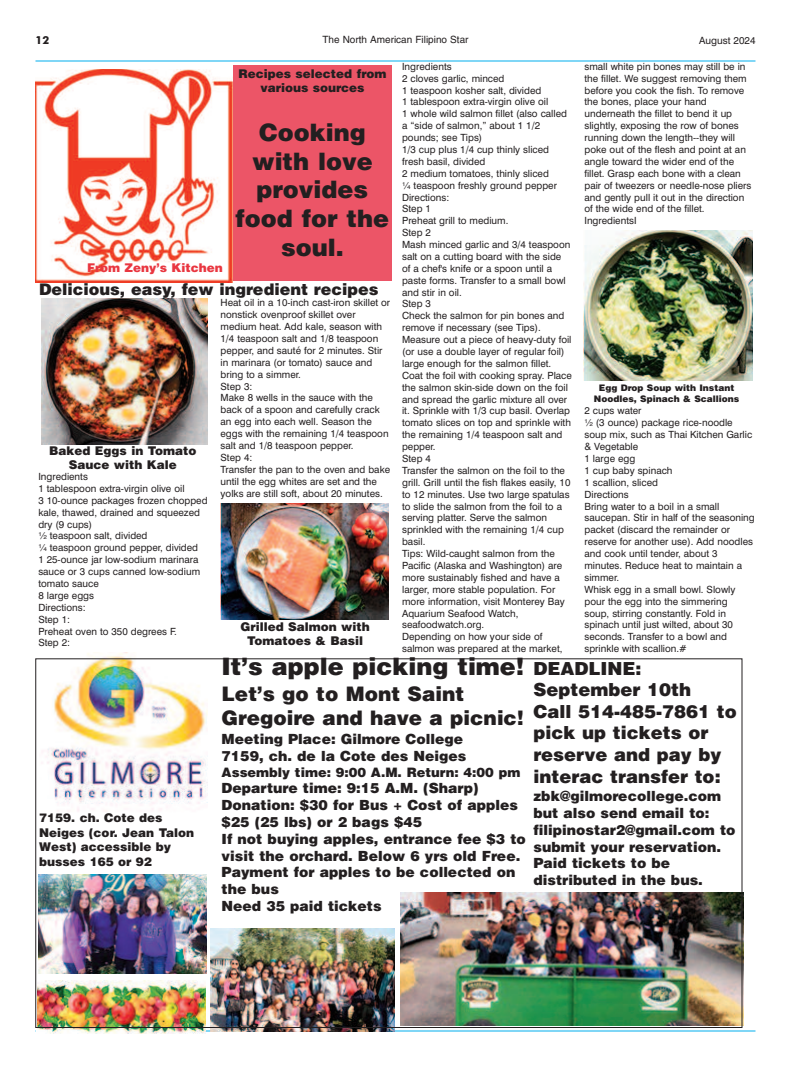
<style>
.page{position:relative;width:792px;height:1080px;background:#fff}
.page>*{position:absolute;margin:0;border:0;box-sizing:border-box;transform-origin:0 0}
.t1{font:24px/28.8px "Switzerland Black Plain";color:#231f20;text-align:center}
.t2{font:20px/24px "Switzerland Black Plain";color:#231f20}
.t3{font:18px/21.6px "Switzerland Black Plain";color:#231f20}
.t4{font:16px "Switzerland Black Plain";color:#231f20}
.t5{font:14px/16.8px "Switzerland Black Plain";color:#231f20}
.t6{font:13px "Switzerland Black Plain";color:#231f20}
.t7{font:12px/14.4px "Switzerland Black Plain";color:#231f20;text-align:center}
.t8{font:12px "Switzerland Black Plain";color:#e93640}
.t9{font:700 11px "Futura BT";color:#231f20}
.t10{font:10px "Switzerland Plain";color:#231f20}
.t11{font:10px "Swiss 721 BT";color:#231f20}
.t12{font:9.9px/11.9px "Swiss 721 BT";color:#231f20}
.t13{font:9px/10.8px "Switzerland Black Plain";color:#231f20;text-align:center}
</style>
<div class="page">
<img style="left:36px;top:69px;width:197px;height:214px">
<div style="left:233px;top:66px;width:159px;height:215px;background:#ec5567"></div>
<hr style="left:36px;top:1030px;width:720px;height:2px;background:#00aeef">
<hr style="left:36px;top:60px;width:720px;height:2px;background:#00aeef">
<img style="left:42px;top:652px;width:165px;height:160px">
<img style="left:400px;top:893px;width:343px;height:133px">
<img style="left:38px;top:874px;width:168px;height:100px">
<div style="left:36px;top:978px;width:169px;height:58px;background:#fff"></div>
<img style="left:37px;top:981px;width:168px;height:53px">
<img style="left:211px;top:929px;width:183px;height:103px">
<img style="left:41px;top:299px;width:166px;height:146px">
<img style="left:220px;top:503px;width:169px;height:117px">
<img style="left:583px;top:231px;width:170px;height:149px">
<p class="t9" style="left:36px;top:34px;width:15px">12</p>
<p class="t10" style="left:322px;top:34px;width:148px">The North American Filipino Star</p>
<p class="t11" style="left:699px;top:34px;width:58px">August 2024</p>
<p class="t7" style="left:239px;top:66px;width:149px">Recipes selected from various sources</p>
<p class="t8" style="left:87px;top:261px;width:137px">From Zeny’s Kitchen</p>
<h1 class="t1" style="left:236px;top:118px;width:155px">Cooking with love provides food for the soul.</h1>
<h3 class="t4" style="left:39px;top:280px;width:341px">Delicious, easy, few ingredient recipes</h3>
<p class="t12" style="left:221px;top:297px;width:171px">Heat oil in a 10-inch cast-iron skillet or nonstick ovenproof skillet over medium heat. Add kale, season with<br>1/4 teaspoon salt and 1/8 teaspoon pepper, and sauté for 2 minutes. Stir in marinara (or tomato) sauce and bring to a simmer.<br>Step 3:<br>Make 8 wells in the sauce with the back of a spoon and carefully crack an egg into each well. Season the eggs with the remaining 1/4 teaspoon salt and 1/8 teaspoon pepper.<br>Step 4:<br>Transfer the pan to the oven and bake until the egg whites are set and the yolks are still soft, about 20 minutes.</p>
<p class="t7" style="left:49px;top:443px;width:149px">Baked Eggs in Tomato<br>Sauce with Kale</p>
<p class="t12" style="left:38px;top:471px;width:171px">Ingredients<br>1 tablespoon extra-virgin olive oil<br>3 10-ounce packages frozen chopped kale, thawed, drained and squeezed dry (9 cups)<br>½ teaspoon salt, divided<br>¼ teaspoon ground pepper, divided<br>1 25-ounce jar low-sodium marinara sauce or 3 cups canned low-sodium tomato sauce<br>8 large eggs<br>Directions:<br>Step 1:<br>Preheat oven to 350 degrees F.<br>Step 2:</p>
<p class="t7" style="left:240px;top:619px;width:131px">Grilled Salmon with<br>Tomatoes &amp; Basil</p>
<p class="t12" style="left:402px;top:60px;width:171px">Ingredients<br>2 cloves garlic, minced<br>1 teaspoon kosher salt, divided<br>1 tablespoon extra-virgin olive oil<br>1 whole wild salmon fillet (also called a “side of salmon,” about 1 1/2 pounds; see Tips)<br>1/3 cup plus 1/4 cup thinly sliced fresh basil, divided<br>2 medium tomatoes, thinly sliced<br>¼ teaspoon freshly ground pepper<br>Directions:<br>Step 1<br>Preheat grill to medium.<br>Step 2<br>Mash minced garlic and 3/4 teaspoon salt on a cutting board with the side of a chef's knife or a spoon until a paste forms. Transfer to a small bowl and stir in oil.<br>Step 3<br>Check the salmon for pin bones and remove if necessary (see Tips).<br>Measure out a piece of heavy-duty foil (or use a double layer of regular foil) large enough for the salmon fillet.<br>Coat the foil with cooking spray. Place the salmon skin-side down on the foil and spread the garlic mixture all over it. Sprinkle with 1/3 cup basil. Overlap tomato slices on top and sprinkle with the remaining 1/4 teaspoon salt and pepper.<br>Step 4<br>Transfer the salmon on the foil to the grill. Grill until the fish flakes easily, 10 to 12 minutes. Use two large spatulas to slide the salmon from the foil to a serving platter. Serve the salmon sprinkled with the remaining 1/4 cup basil.<br>Tips: Wild-caught salmon from the<br>Pacific (Alaska and Washington) are more sustainably fished and have a larger, more stable population. For more information, visit Monterey Bay<br>Aquarium Seafood Watch, seafoodwatch.org.<br>Depending on how your side of salmon was prepared at the market,</p>
<p class="t12" style="left:584px;top:60px;width:168px">small white pin bones may still be in the fillet. We suggest removing them before you cook the fish. To remove the bones, place your hand underneath the fillet to bend it up slightly, exposing the row of bones running down the length--they will poke out of the flesh and point at an angle toward the wider end of the fillet. Grasp each bone with a clean pair of tweezers or needle-nose pliers and gently pull it out in the direction of the wide end of the fillet.<br>IngredientsI</p>
<p class="t13" style="left:594px;top:383px;width:147px">Egg Drop Soup with Instant<br>Noodles, Spinach &amp; Scallions</p>
<p class="t12" style="left:584px;top:405px;width:172px">2 cups water<br>½ (3 ounce) package rice-noodle soup mix, such as Thai Kitchen Garlic &amp; Vegetable<br>1 large egg<br>1 cup baby spinach<br>1 scallion, sliced<br>Directions<br>Bring water to a boil in a small saucepan. Stir in half of the seasoning packet (discard the remainder or reserve for another use). Add noodles and cook until tender, about 3 minutes. Reduce heat to maintain a simmer.<br>Whisk egg in a small bowl. Slowly pour the egg into the simmering soup, stirring constantly. Fold in spinach until just wilted, about 30 seconds. Transfer to a bowl and sprinkle with scallion.#</p>
<p class="t7" style="left:39px;top:811px;width:156px;text-align:left">7159. ch. Cote des<br>Neiges (cor. Jean Talon<br>West) accessible by busses 165 or 92</p>
<h1 class="t1" style="left:222px;top:652px;width:304px">It’s apple picking time!</h1>
<h2 class="t2" style="left:222px;top:682px;width:304px">Let’s go to Mont Saint<br>Gregoire and have a picnic!</h2>
<h3 class="t5" style="left:222px;top:731px;width:246px">Meeting Place: Gilmore College<br>7159, ch. de la Cote des Neiges</h3>
<h3 class="t6" style="left:222px;top:765px;width:300px">Assembly time: 9:00 A.M. Return: 4:00 pm</h3>
<p class="t5" style="left:222px;top:780px;width:306px">Departure time: 9:15 A.M. (Sharp)<br>Donation: $30 for Bus + Cost of apples $25 (25 lbs) or 2 bags $45<br>If not buying apples, entrance fee $3 to visit the orchard. Below 6 yrs old Free.<br>Payment for apples to be collected on the bus<br>Need 35 paid tickets</p>
<h3 class="t3" style="left:534px;top:658px;width:205px">DEADLINE:<br>September 10th<br>Call 514-485-7861 to pick up tickets or reserve and pay by interac transfer to:</h3>
<h3 class="t5" style="left:534px;top:788px;width:204px">zbk@gilmorecollege.com but also send email to: filipinostar2@gmail.com to submit your reservation.<br>Paid tickets to be distributed in the bus.</h3>
</div>
